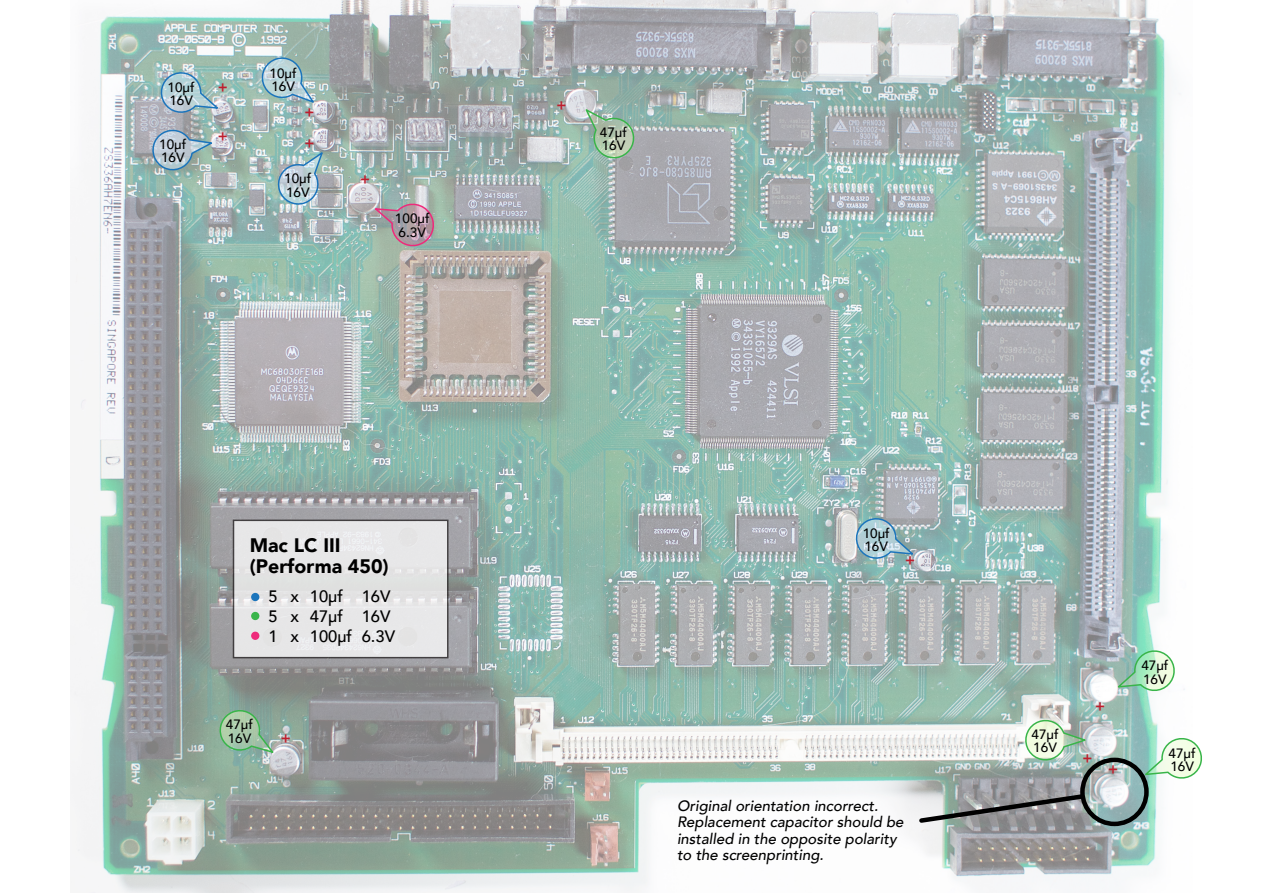
<style>
.page{position:relative;width:1263px;height:893px;background:#fff}
.page>*{position:absolute;margin:0;border:0;box-sizing:border-box;transform-origin:0 0}
.t1{font:900 19.5px/21px "Avenir";color:#000}
.t2{font:500 16.5px/19.8px "Avenir";color:#000}
.t3{font:italic 500 15px/16.5px "Avenir";color:#000}
.t4{font:800 15px/30.9px "Avenir";color:#be1e2d}
.t5{font:500 13.5px/13.5px "Avenir";color:#000}
</style>
<div class="page">
<img style="left:70px;top:0;width:1115px;height:893px">
<div style="left:233px;top:520px;width:215px;height:138px;background:#e7e7e8;border:2px solid #231f20"></div>
<div style="left:252px;top:594px;width:7px;height:6px;background:#1c75bc;border-radius:50%"></div>
<div style="left:251px;top:593px;width:8px;height:8px;border:2px solid #1c75bc;border-radius:50%"></div>
<div style="left:252px;top:613px;width:7px;height:6px;background:#39b54a;border-radius:50%"></div>
<div style="left:251px;top:612px;width:8px;height:8px;border:2px solid #39b54a;border-radius:50%"></div>
<div style="left:252px;top:632px;width:7px;height:7px;background:#ee2a7b;border-radius:50%"></div>
<div style="left:251px;top:632px;width:8px;height:8px;border:2px solid #ee2a7b;border-radius:50%"></div>
<svg style="left:583px;top:106px;width:52px;height:53px;background:#a2bfaa"></svg>
<svg style="left:1114px;top:649px;width:63px;height:45px;background:#b6ddc4"></svg>
<svg style="left:1141px;top:737px;width:61px;height:44px"></svg>
<svg style="left:1021px;top:716px;width:66px;height:48px;background:#c7dbc8"></svg>
<svg style="left:218px;top:708px;width:57px;height:46px;background:#93ba9d"></svg>
<svg style="left:371px;top:202px;width:64px;height:45px;background:#af9fa6"></svg>
<svg style="left:159px;top:70px;width:60px;height:45px;background:#a6c3cb"></svg>
<svg style="left:854px;top:516px;width:60px;height:45px;background:#a2bfc8"></svg>
<svg style="left:260px;top:56px;width:55px;height:48px;background:#a6c4c9"></svg>
<svg style="left:276px;top:149px;width:49px;height:57px;background:#aac4cb"></svg>
<svg style="left:148px;top:126px;width:65px;height:48px;background:#a6bac1"></svg>
<div style="left:1080px;top:758px;width:69px;height:68px;border:4px solid #000;border-radius:50%"></div>
<svg style="left:916px;top:791px;width:171px;height:35px;background:#8f9192"></svg>
<p class="t5" style="left:168px;top:79px;width:29px">10µf<br>16V</p>
<p class="t5" style="left:159px;top:136px;width:29px">10µf<br>16V</p>
<p class="t4" style="left:218px;top:72px;width:11px">+</p>
<p class="t4" style="left:218px;top:120px;width:11px">+</p>
<p class="t5" style="left:270px;top:66px;width:29px">10µf<br>16V</p>
<p class="t4" style="left:304px;top:97px;width:11px">+ +</p>
<p class="t5" style="left:284px;top:171px;width:29px">10µf<br>16V</p>
<p class="t4" style="left:360px;top:163px;width:11px">+</p>
<p class="t5" style="left:395px;top:211px;width:36px">100µf<br>6.3V</p>
<h1 class="t1" style="left:250px;top:534px;width:140px">Mac LC III (Performa 450)</h1>
<p class="t2" style="left:268px;top:586px;width:128px">5 x 10µf 16V<br>5 x 47µf 16V<br>1 x 100µf 6.3V</p>
<p class="t5" style="left:226px;top:717px;width:29px">47µf<br>16V</p>
<p class="t4" style="left:281px;top:722px;width:11px">+</p>
<p class="t4" style="left:556px;top:89px;width:11px">+</p>
<p class="t5" style="left:600px;top:125px;width:29px">47µf<br>16V</p>
<p class="t5" style="left:863px;top:525px;width:29px">10µf<br>16V</p>
<p class="t4" style="left:905px;top:545px;width:11px">+</p>
<p class="t3" style="left:677px;top:797px;width:228px">Original orientation incorrect.<br>Replacement capacitor should be installed in the opposite polarity to the screenprinting.</p>
<p class="t5" style="left:1031px;top:727px;width:29px">47µf<br>16V</p>
<p class="t4" style="left:1095px;top:690px;width:11px">+</p>
<p class="t4" style="left:1082px;top:742px;width:11px">+</p>
<p class="t4" style="left:1108px;top:753px;width:11px">+</p>
<p class="t5" style="left:1141px;top:658px;width:29px">47µf<br>16V</p>
<p class="t5" style="left:1168px;top:746px;width:29px">47µf<br>16V</p>
</div>
